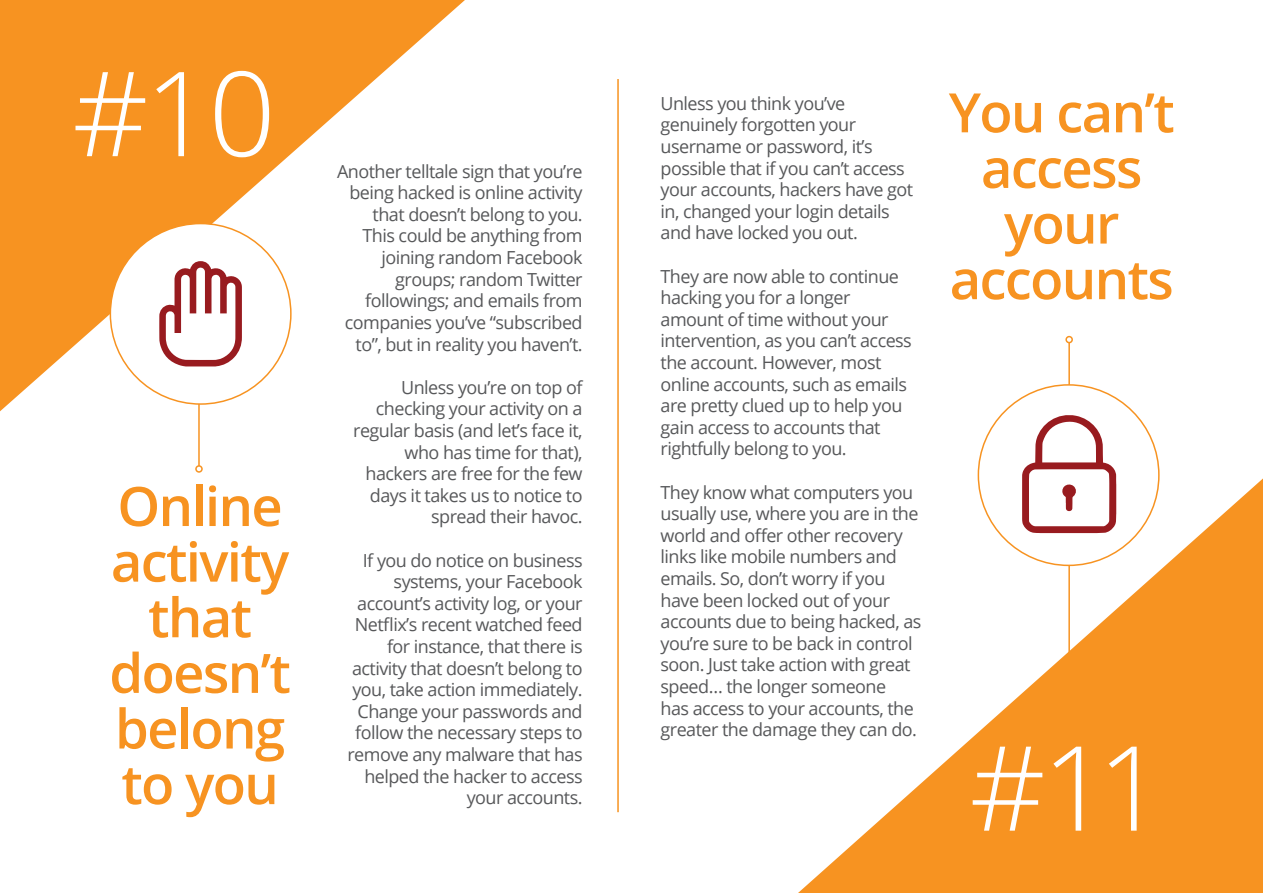
<style>
.page{position:relative;width:1263px;height:893px;background:#fff}
.page>*{position:absolute;margin:0;border:0;box-sizing:border-box;transform-origin:0 0}
.t1{font:300 117.6px "Open Sans";color:#fff}
.t2{font:600 54.3px/55.7px "Open Sans";letter-spacing:-.03em;color:#f79321;text-align:center}
.t3{font:18px/21.6px "Open Sans";letter-spacing:-.03em;color:#57585a;text-align:right}
</style>
<div class="page">
<svg style="left:0;top:0;width:465px;height:411px;fill:#f79321"></svg>
<hr style="left:198px;top:81px;width:2px;height:385px;background:#f79321">
<div style="left:195px;top:465px;width:8px;height:8px;border:2px solid #f79321;border-radius:50%"></div>
<div style="left:110px;top:224px;width:181px;height:180px;background:#fff;border-radius:50%"></div>
<svg style="left:798px;top:478px;width:465px;height:415px;fill:#f79321"></svg>
<hr style="left:1068px;top:343px;width:2px;height:334px;background:#f79321">
<div style="left:1065px;top:336px;width:8px;height:7px;border:2px solid #f79321;border-radius:50%"></div>
<div style="left:978px;top:385px;width:181px;height:180px;background:#fff;border-radius:50%"></div>
<hr style="left:617px;top:79px;width:2px;height:733px;background:#f79321">
<svg style="left:159px;top:261px;width:83px;height:105px"></svg>
<svg style="left:1022px;top:415px;width:94px;height:118px"></svg>
<h1 class="t1" style="left:72px;top:33px;width:205px">#10</h1>
<h2 class="t2" style="left:109px;top:477px;width:183px">Online activity that doesn’t belong to you</h2>
<p class="t3" style="left:337px;top:160px;width:247px">Another telltale sign that you’re being hacked is online activity that doesn’t belong to you.<br>This could be anything from joining random Facebook groups; random Twitter followings; and emails from companies you’ve “subscribed to”, but in reality you haven’t.</p>
<p class="t3" style="left:353px;top:376px;width:231px">Unless you’re on top of checking your activity on a regular basis (and let’s face it, who has time for that), hackers are free for the few days it takes us to notice to spread their havoc.</p>
<p class="t3" style="left:347px;top:549px;width:237px">If you do notice on business systems, your Facebook account’s activity log, or your<br>Netflix’s recent watched feed for instance, that there is activity that doesn’t belong to you, take action immediately.<br>Change your passwords and follow the necessary steps to remove any malware that has helped the hacker to access your accounts.</p>
<p class="t3" style="left:660px;top:92px;width:254px;text-align:left">Unless you think you’ve genuinely forgotten your username or password, it’s possible that if you can’t access your accounts, hackers have got in, changed your login details and have locked you out.</p>
<p class="t3" style="left:660px;top:265px;width:253px;text-align:left">They are now able to continue hacking you for a longer amount of time without your intervention, as you can’t access the account. However, most online accounts, such as emails are pretty clued up to help you gain access to accounts that rightfully belong to you.</p>
<p class="t3" style="left:660px;top:481px;width:262px;text-align:left">They know what computers you usually use, where you are in the world and offer other recovery links like mobile numbers and emails. So, don’t worry if you have been locked out of your accounts due to being hacked, as you’re sure to be back in control soon. Just take action with great speed… the longer someone<br>has access to your accounts, the greater the damage they can do.</p>
<h2 class="t2" style="left:949px;top:84px;width:227px">You can’t access your accounts</h2>
<h1 class="t1" style="left:969px;top:707px;width:197px">#11</h1>
</div>
